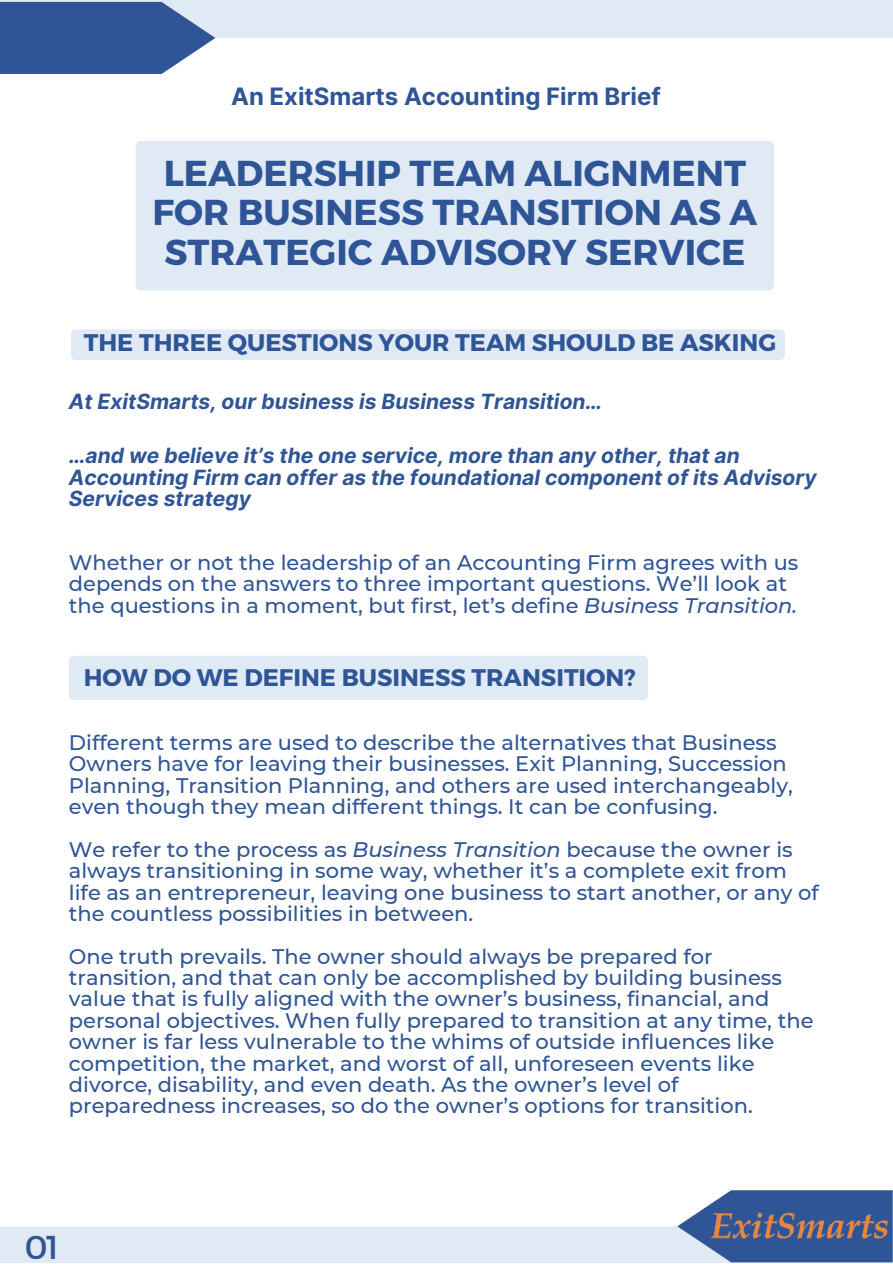
<style>
.page{position:relative;width:893px;height:1264px;background:#fff}
.page>*{position:absolute;margin:0;border:0;box-sizing:border-box;transform-origin:0 0}
.t1{font:700 36px/39.3px "Montserrat";color:#2f5597;text-align:center}
.t2{font:33px "Montserrat";color:#2f5597}
.t3{font:700 24px "Montserrat";color:#2f5597}
.t4{font:700 24px "Inter";color:#2f5597}
.t5{font:500 21px/21.3px "Montserrat";color:#2f5597}
.t6{font:italic 700 21px/21.3px "Inter";color:#2f5597}
.s1{font-style:italic}
</style>
<div class="page">
<svg style="left:0;top:0;width:892px;height:74px"></svg>
<svg style="left:0;top:1190px;width:892px;height:72px"></svg>
<div style="left:136px;top:141px;width:638px;height:149px;background:#e0eaf5;border-radius:5px"></div>
<div style="left:71px;top:329px;width:713px;height:31px;background:#e0eaf5;border-radius:5px"></div>
<img style="left:710px;top:1210px;width:178px;height:32px">
<div style="left:69px;top:655px;width:579px;height:45px;background:#e0eaf5;border-radius:5px"></div>
<p class="t4" style="left:231px;top:82px;width:431px">An ExitSmarts Accounting Firm Brief</p>
<p class="t1" style="left:152px;top:151px;width:606px">LEADERSHIP TEAM ALIGNMENT<br>FOR BUSINESS TRANSITION AS A<br>STRATEGIC ADVISORY SERVICE</p>
<p class="t3" style="left:84px;top:327px;width:693px">THE THREE QUESTIONS YOUR TEAM SHOULD BE ASKING</p>
<p class="t6" style="left:69px;top:390px;width:535px">At ExitSmarts, our business is Business Transition…</p>
<p class="t6" style="left:69px;top:445px;width:749px">…and we believe it’s the one service, more than any other, that an<br>Accounting Firm can offer as the foundational component of its Advisory<br>Services strategy</p>
<p class="t5" style="left:69px;top:551px;width:731px">Whether or not the leadership of an Accounting Firm agrees with us depends on the answers to three important questions. We’ll look at the questions in a moment, but first, let’s define <span class="s1">Business Transition.</span></p>
<p class="t3" style="left:84px;top:662px;width:553px">HOW DO WE DEFINE BUSINESS TRANSITION?</p>
<p class="t5" style="left:69px;top:732px;width:725px">Different terms are used to describe the alternatives that Business Owners have for leaving their businesses. Exit Planning, Succession Planning, Transition Planning, and others are used interchangeably, even though they mean different things. It can be confusing.</p>
<p class="t5" style="left:69px;top:838px;width:751px">We refer to the process as <span class="s1">Business Transition</span> because the owner is always transitioning in some way, whether it’s a complete exit from life as an entrepreneur, leaving one business to start another, or any of the countless possibilities in between.</p>
<p class="t5" style="left:69px;top:945px;width:746px">One truth prevails. The owner should always be prepared for transition, and that can only be accomplished by building business value that is fully aligned with the owner’s business, financial, and personal objectives. When fully prepared to transition at any time, the owner is far less vulnerable to the whims of outside influences like competition, the market, and worst of all, unforeseen events like divorce, disability, and even death. As the owner’s level of preparedness increases, so do the owner’s options for transition.</p>
<p class="t2" style="left:25px;top:1226px;width:36px">01</p>
</div>
